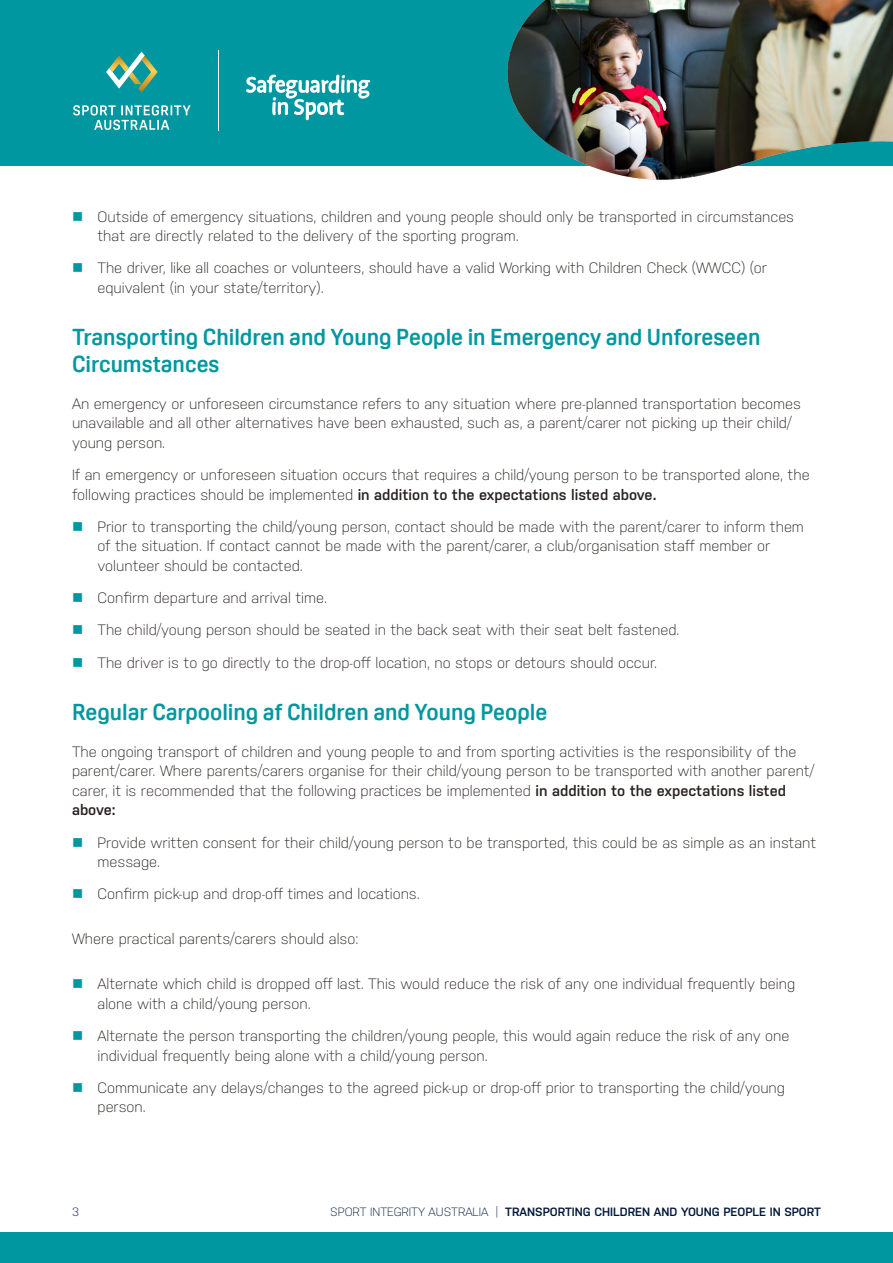
<style>
.page{position:relative;width:893px;height:1263px;background:#fff}
.page>*{position:absolute;margin:0;border:0;box-sizing:border-box;transform-origin:0 0}
.t1{font:700 22.5px/27px "Oscine";color:#0097a0}
.Body{font:300 15px/19.5px "Nudista";color:#292220}
.t2{font:600 12px "Nudista";color:#001738}
.t3{font:300 12px "Nudista";color:#001738}
.s1{font-weight:600}
.s2{font-weight:300}
</style>
<div class="page">
<div style="left:0;top:1232px;width:893px;height:31px;background:#0097a0"></div>
<div style="left:0;top:0;width:893px;height:166px;background:#0097a0"></div>
<img style="left:507px;top:0;width:386px;height:180px">
<svg style="left:73px;top:105px;width:117px;height:25px"></svg>
<hr style="left:218px;top:51px;width:1px;height:80px;background:#fff">
<svg style="left:246px;top:75px;width:124px;height:45px"></svg>
<svg style="left:106px;top:52px;width:52px;height:41px"></svg>
<svg style="left:572px;top:87px;width:24px;height:18px"></svg>
<svg style="left:643px;top:95px;width:23px;height:17px"></svg>
<p class="Body" style="left:98px;top:206px;width:698px">Outside of emergency situations, children and young people should only be transported in circumstances that are directly related to the delivery of the sporting program.</p>
<p class="Body" style="left:98px;top:258px;width:671px">The driver, like all coaches or volunteers, should have a valid Working with Children Check (WWCC) (or equivalent (in your state/territory).</p>
<h2 class="t1" style="left:72px;top:324px;width:690px">Transporting Children and Young People in Emergency and Unforeseen<br>Circumstances</h2>
<p class="Body" style="left:72px;top:394px;width:731px">An emergency or unforeseen circumstance refers to any situation where pre-planned transportation becomes unavailable and all other alternatives have been exhausted, such as, a parent/carer not picking up their child/ young person.</p>
<p class="Body" style="left:72px;top:465px;width:739px">If an emergency or unforeseen situation occurs that requires a child/young person to be transported alone, the following practices should be implemented <span class="s1">in addition to the expectations listed above.</span></p>
<p class="Body" style="left:98px;top:517px;width:708px">Prior to transporting the child/young person, contact should be made with the parent/carer to inform them of the situation. If contact cannot be made with the parent/carer, a club/organisation staff member or volunteer should be contacted.</p>
<p class="Body" style="left:98px;top:588px;width:231px">Confirm departure and arrival time.</p>
<p class="Body" style="left:98px;top:620px;width:583px">The child/young person should be seated in the back seat with their seat belt fastened.</p>
<p class="Body" style="left:98px;top:653px;width:561px">The driver is to go directly to the drop-off location, no stops or detours should occur.</p>
<h2 class="t1" style="left:72px;top:699px;width:477px">Regular Carpooling af Children and Young People</h2>
<p class="Body" style="left:72px;top:742px;width:744px">The ongoing transport of children and young people to and from sporting activities is the responsibility of the parent/carer. Where parents/carers organise for their child/young person to be transported with another parent/ carer, it is recommended that the following practices be implemented <span class="s1">in addition to the expectations listed above:</span></p>
<p class="Body" style="left:98px;top:832px;width:720px">Provide written consent for their child/young person to be transported, this could be as simple as an instant message.</p>
<p class="Body" style="left:98px;top:884px;width:324px">Confirm pick-up and drop-off times and locations.</p>
<p class="Body" style="left:72px;top:929px;width:288px">Where practical parents/carers should also:</p>
<p class="Body" style="left:98px;top:974px;width:699px">Alternate which child is dropped off last. This would reduce the risk of any one individual frequently being alone with a child/young person.</p>
<p class="Body" style="left:98px;top:1026px;width:693px">Alternate the person transporting the children/young people, this would again reduce the risk of any one individual frequently being alone with a child/young person.</p>
<p class="Body" style="left:98px;top:1078px;width:689px">Communicate any delays/changes to the agreed pick-up or drop-off prior to transporting the child/young person.</p>
<p class="t3" style="left:72px;top:1205px;width:9px">3</p>
<p class="t2" style="left:330px;top:1205px;width:492px"><span class="s2">SPORT INTEGRITY AUSTRALIA |</span> TRANSPORTING CHILDREN AND YOUNG PEOPLE IN SPORT</p>
</div>
